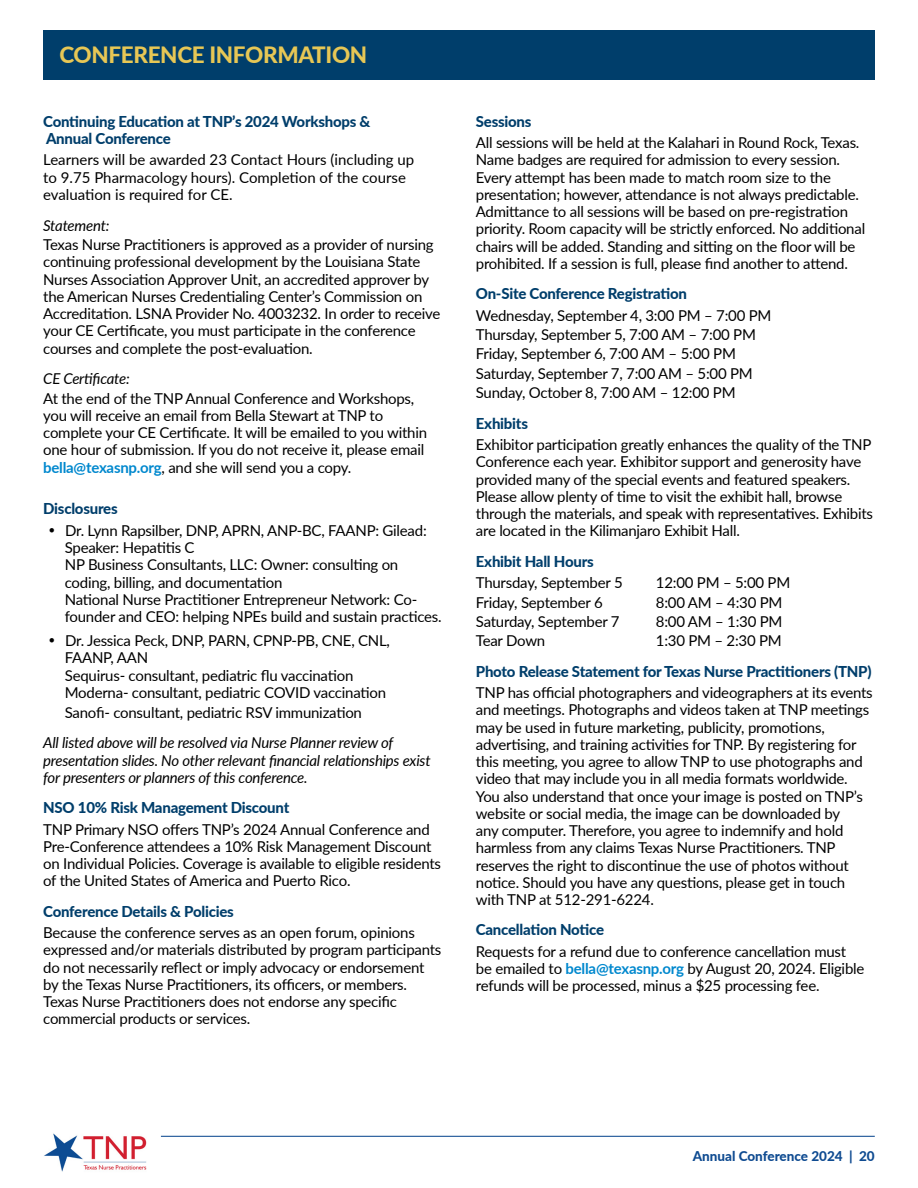
<style>
.page{position:relative;width:918px;height:1188px;background:#fff}
.page>*{position:absolute;margin:0;border:0;box-sizing:border-box;transform-origin:0 0}
.t1{font:800 22.5px "Lato";letter-spacing:-.015em;color:#e7c755}
.t2{font:15px/17.2px "Lato";letter-spacing:-.015em;color:#000}
.t3{font:800 15px/17.2px "Lato";letter-spacing:-.015em;color:#003e6b}
.t4{font:italic 15px/17.2px "Lato";letter-spacing:-.015em;color:#000}
.t5{font:800 13.5px "Lato";color:#0f4b91}
.s1{font-weight:700;color:#0088ce}
</style>
<div class="page">
<img style="left:44px;top:1133px;width:102px;height:39px">
<hr style="left:161px;top:1136px;width:714px;height:1px;background:#0f4b91">
<div style="left:43px;top:30px;width:832px;height:50px;background:#003e6b"></div>
<h1 class="t1" style="left:59px;top:38px;width:309px">CONFERENCE INFORMATION</h1>
<p class="t3" style="left:43px;top:112px;width:329px">Continuing Education at TNP’s 2024 Workshops &amp;<br>Annual Conference</p>
<p class="t2" style="left:43px;top:151px;width:373px">Learners will be awarded 23 Contact Hours (including up to 9.75 Pharmacology hours). Completion of the course evaluation is required for CE.</p>
<p class="t4" style="left:43px;top:216px;width:68px">Statement:</p>
<p class="t2" style="left:43px;top:235px;width:399px">Texas Nurse Practitioners is approved as a provider of nursing continuing professional development by the Louisiana State Nurses Association Approver Unit, an accredited approver by the American Nurses Credentialing Center’s Commission on Accreditation. LSNA Provider No. 4003232. In order to receive your CE Certificate, you must participate in the conference courses and complete the post-evaluation.</p>
<p class="t4" style="left:43px;top:370px;width:88px">CE Certificate:</p>
<p class="t2" style="left:43px;top:389px;width:385px">At the end of the TNP Annual Conference and Workshops, you will receive an email from Bella Stewart at TNP to complete your CE Certificate. It will be emailed to you within one hour of submission. If you do not receive it, please email <span class="s1">bella@texasnp.org</span>, and she will send you a copy.</p>
<p class="t3" style="left:43px;top:500px;width:76px">Disclosures</p>
<p class="t2" style="left:65px;top:521px;width:378px;text-indent:-16px">• Dr. Lynn Rapsilber, DNP, APRN, ANP-BC, FAANP: Gilead:<br>Speaker: Hepatitis C<br>NP Business Consultants, LLC: Owner: consulting on coding, billing, and documentation<br>National Nurse Practitioner Entrepreneur Network: Co&shy;founder and CEO: helping NPEs build and sustain practices.</p>
<p class="t2" style="left:65px;top:631px;width:327px;text-indent:-16px">• Dr. Jessica Peck, DNP, PARN, CPNP-PB, CNE, CNL, FAANP, AAN<br>Sequirus- consultant, pediatric flu vaccination Moderna- consultant, pediatric COVID vaccination</p>
<p class="t2" style="left:65px;top:703px;width:299px">Sanofi- consultant, pediatric RSV immunization</p>
<p class="t4" style="left:43px;top:734px;width:389px">All listed above will be resolved via Nurse Planner review of presentation slides. No other relevant financial relationships exist for presenters or planners of this conference.</p>
<p class="t3" style="left:43px;top:798px;width:248px">NSO 10% Risk Management Discount</p>
<p class="t2" style="left:43px;top:820px;width:399px">TNP Primary NSO offers TNP’s 2024 Annual Conference and Pre-Conference attendees a 10% Risk Management Discount on Individual Policies. Coverage is available to eligible residents of the United States of America and Puerto Rico.</p>
<p class="t3" style="left:43px;top:902px;width:192px">Conference Details &amp; Policies</p>
<p class="t2" style="left:43px;top:923px;width:400px">Because the conference serves as an open forum, opinions expressed and/or materials distributed by program participants do not necessarily reflect or imply advocacy or endorsement by the Texas Nurse Practitioners, its officers, or members.<br>Texas Nurse Practitioners does not endorse any specific commercial products or services.</p>
<p class="t3" style="left:476px;top:112px;width:57px">Sessions</p>
<p class="t2" style="left:476px;top:133px;width:391px">All sessions will be held at the Kalahari in Round Rock, Texas.<br>Name badges are required for admission to every session.<br>Every attempt has been made to match room size to the presentation; however, attendance is not always predictable.<br>Admittance to all sessions will be based on pre-registration priority. Room capacity will be strictly enforced. No additional chairs will be added. Standing and sitting on the floor will be prohibited. If a session is full, please find another to attend.</p>
<p class="t3" style="left:476px;top:284px;width:213px">On-Site Conference Registration</p>
<p class="t2" style="left:476px;top:305px;width:297px;line-height:19.4px">Wednesday, September 4, 3:00 PM – 7:00 PM Thursday, September 5, 7:00 AM – 7:00 PM Friday, September 6, 7:00 AM – 5:00 PM Saturday, September 7, 7:00 AM – 5:00 PM Sunday, October 8, 7:00 AM – 12:00 PM</p>
<p class="t3" style="left:476px;top:414px;width:54px">Exhibits</p>
<p class="t2" style="left:476px;top:435px;width:399px">Exhibitor participation greatly enhances the quality of the TNP Conference each year. Exhibitor support and generosity have provided many of the special events and featured speakers.<br>Please allow plenty of time to visit the exhibit hall, browse through the materials, and speak with representatives. Exhibits are located in the Kilimanjaro Exhibit Hall.</p>
<p class="t3" style="left:476px;top:552px;width:119px">Exhibit Hall Hours</p>
<p class="t2" style="left:476px;top:573px;width:148px">Thursday, September 5</p>
<p class="t2" style="left:656px;top:573px;width:136px">12:00 PM – 5:00 PM</p>
<p class="t2" style="left:476px;top:593px;width:128px">Friday, September 6</p>
<p class="t2" style="left:656px;top:593px;width:128px">8:00 AM – 4:30 PM</p>
<p class="t2" style="left:476px;top:612px;width:145px">Saturday, September 7</p>
<p class="t2" style="left:656px;top:612px;width:128px">8:00 AM – 1:30 PM</p>
<p class="t2" style="left:476px;top:632px;width:71px">Tear Down</p>
<p class="t2" style="left:656px;top:632px;width:128px">1:30 PM – 2:30 PM</p>
<p class="t3" style="left:476px;top:662px;width:397px">Photo Release Statement for Texas Nurse Practitioners (TNP)</p>
<p class="t2" style="left:476px;top:683px;width:398px">TNP has official photographers and videographers at its events and meetings. Photographs and videos taken at TNP meetings may be used in future marketing, publicity, promotions, advertising, and training activities for TNP. By registering for this meeting, you agree to allow TNP to use photographs and video that may include you in all media formats worldwide.<br>You also understand that once your image is posted on TNP’s website or social media, the image can be downloaded by<br>any computer. Therefore, you agree to indemnify and hold harmless from any claims Texas Nurse Practitioners. TNP reserves the right to discontinue the use of photos without notice. Should you have any questions, please get in touch with TNP at 512-291-6224.</p>
<p class="t3" style="left:476px;top:921px;width:130px">Cancellation Notice</p>
<p class="t2" style="left:476px;top:942px;width:390px">Requests for a refund due to conference cancellation must be emailed to <span class="s1">bella@texasnp.org</span> by August 20, 2024. Eligible refunds will be processed, minus a $25 processing fee.</p>
<p class="t5" style="left:693px;top:1146px;width:184px">Annual Conference 2024 | 20</p>
</div>
